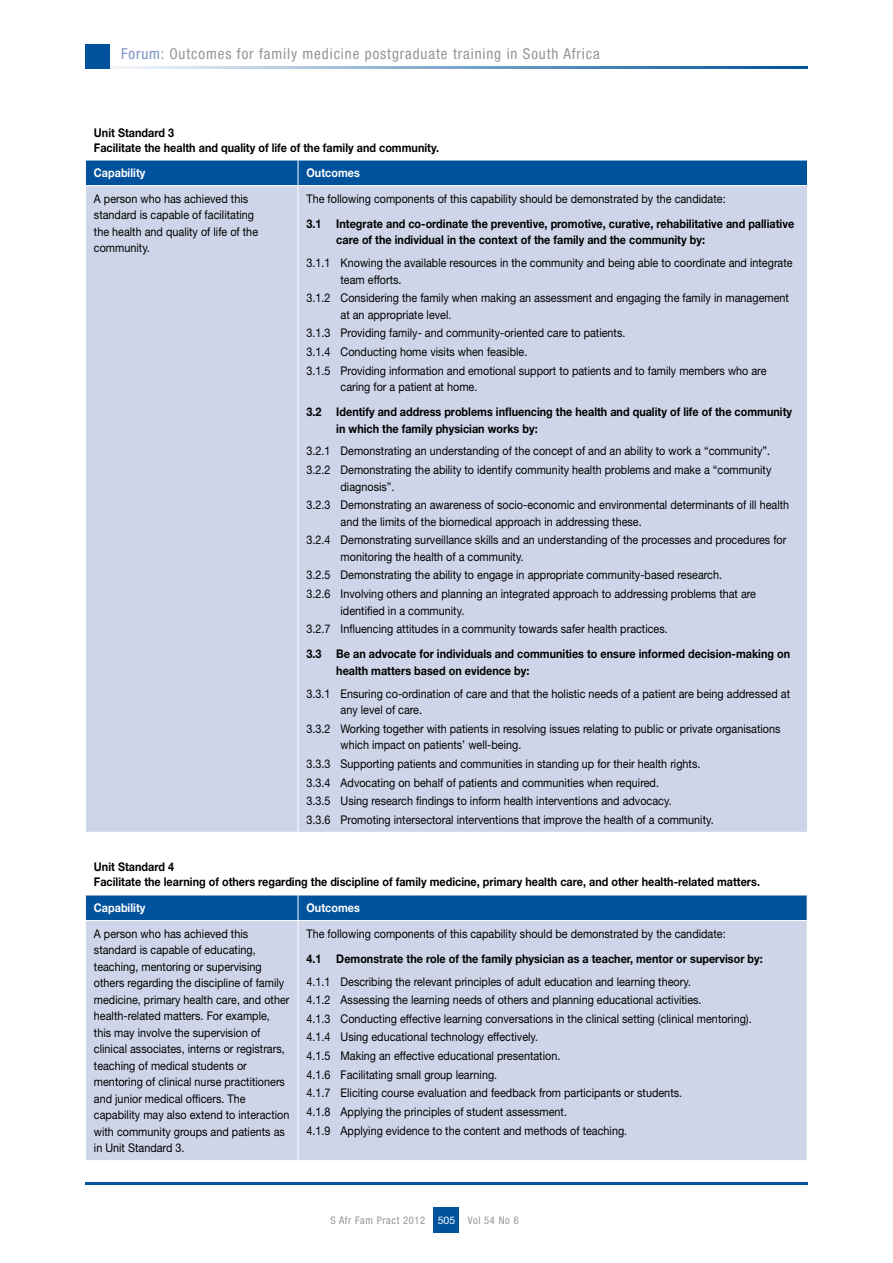
<style>
.page{position:relative;width:893px;height:1263px;background:#fff}
.page>*{position:absolute;margin:0;border:0;box-sizing:border-box;transform-origin:0 0}
.t1{font:condensed 15px "Helvetica Neue LT Std";letter-spacing:.06em;color:#939598}
.t2{font:12px/16.5px "Helvetica Neue LT Std";color:#000;scale:.9 1}
.t3{font:700 12px/16.5px "Helvetica Neue LT Std";color:#000;scale:.9 1}
.t4{font:700 12px "Helvetica Neue LT Std";color:#fff;scale:.9 1}
.t5{font:condensed 10.5px "Helvetica Neue LT Std";letter-spacing:.06em;color:#939598}
.s1{color:#7c91c4}
.s2{font-stretch:normal;color:#fff}
</style>
<div class="page">
<hr style="left:85px;top:66px;width:723px;height:2px;background:#00529c">
<div style="left:85px;top:44px;width:24px;height:24px;background:#00529c"></div>
<div style="left:434px;top:1208px;width:25px;height:25px;background:#00529c"></div>
<hr style="left:85px;top:1182px;width:723px;height:2px;background:#00529c">
<div style="left:86px;top:186px;width:721px;height:646px;background:#cfd5e9"></div>
<div style="left:85px;top:160px;width:723px;height:25px;background:#00529c"></div>
<hr style="left:298px;top:186px;width:1px;height:646px;background:#fff">
<div style="left:86px;top:921px;width:721px;height:239px;background:#cfd5e9"></div>
<div style="left:85px;top:895px;width:723px;height:25px;background:#00529c"></div>
<hr style="left:298px;top:921px;width:1px;height:239px;background:#fff">
<p class="t1" style="left:121px;top:45px;width:480px"><span class="s1">Forum:</span> Outcomes for family medicine postgraduate training in South Africa</p>
<p class="t3" style="left:94px;top:124px;width:385px;line-height:15px">Unit Standard 3<br>Facilitate the health and quality of life of the family and community.</p>
<p class="t4" style="left:94px;top:165px;width:59px">Capability</p>
<p class="t4" style="left:307px;top:165px;width:61px">Outcomes</p>
<p class="t2" style="left:94px;top:190px;width:184px">A person who has achieved this standard is capable of facilitating the health and quality of life of the community.</p>
<p class="t2" style="left:307px;top:190px;width:467px">The following components of this capability should be demonstrated by the candidate:</p>
<p class="t3" style="left:336px;top:215px;width:510px;text-indent:-30px">3.1 Integrate and co-ordinate the preventive, promotive, curative, rehabilitative and palliative care of the individual in the context of the family and the community by:</p>
<p class="t2" style="left:341px;top:254px;width:504px;text-indent:-34px">3.1.1 Knowing the available resources in the community and being able to coordinate and integrate team efforts.</p>
<p class="t2" style="left:341px;top:289px;width:500px;text-indent:-34px">3.1.2 Considering the family when making an assessment and engaging the family in management at an appropriate level.</p>
<p class="t2" style="left:307px;top:324px;width:513px;line-height:18.6px">3.1.3 Providing family- and community-oriented care to patients.<br>3.1.4 Conducting home visits when feasible.<br>3.1.5 Providing information and emotional support to patients and to family members who are</p>
<p class="t2" style="left:341px;top:378px;width:154px">caring for a patient at home.</p>
<p class="t3" style="left:336px;top:403px;width:508px;text-indent:-30px">3.2 Identify and address problems influencing the health and quality of life of the community in which the family physician works by:</p>
<p class="t2" style="left:307px;top:442px;width:518px;line-height:18.6px">3.2.1 Demonstrating an understanding of the concept of and an ability to work a “community”.<br>3.2.2 Demonstrating the ability to identify community health problems and make a “community</p>
<p class="t2" style="left:307px;top:477px;width:538px;line-height:18.6px;text-indent:34px">diagnosis”.<br>3.2.3 Demonstrating an awareness of socio-economic and environmental determinants of ill health</p>
<p class="t2" style="left:307px;top:512px;width:535px;line-height:18.6px;text-indent:34px">and the limits of the biomedical approach in addressing these.<br>3.2.4 Demonstrating surveillance skills and an understanding of the processes and procedures for</p>
<p class="t2" style="left:307px;top:547px;width:501px;line-height:18.6px;text-indent:34px">monitoring the health of a community.<br>3.2.5 Demonstrating the ability to engage in appropriate community-based research.<br>3.2.6 Involving others and planning an integrated approach to addressing problems that are</p>
<p class="t2" style="left:307px;top:601px;width:403px;line-height:18.6px;text-indent:34px">identified in a community.<br>3.2.7 Influencing attitudes in a community towards safer health practices.</p>
<p class="t3" style="left:336px;top:645px;width:506px;text-indent:-30px">3.3 Be an advocate for individuals and communities to ensure informed decision-making on health matters based on evidence by:</p>
<p class="t2" style="left:341px;top:685px;width:501px;text-indent:-34px">3.3.1 Ensuring co-ordination of care and that the holistic needs of a patient are being addressed at any level of care.</p>
<p class="t2" style="left:341px;top:720px;width:490px;text-indent:-34px">3.3.2 Working together with patients in resolving issues relating to public or private organisations which impact on patients’ well-being.</p>
<p class="t2" style="left:307px;top:754px;width:454px;line-height:18.6px">3.3.3 Supporting patients and communities in standing up for their health rights.<br>3.3.4 Advocating on behalf of patients and communities when required.<br>3.3.5 Using research findings to inform health interventions and advocacy.<br>3.3.6 Promoting intersectoral interventions that improve the health of a community.</p>
<p class="t3" style="left:94px;top:859px;width:742px;line-height:15px">Unit Standard 4<br>Facilitate the learning of others regarding the discipline of family medicine, primary health care, and other health-related matters.</p>
<p class="t4" style="left:94px;top:900px;width:59px">Capability</p>
<p class="t4" style="left:307px;top:900px;width:61px">Outcomes</p>
<p class="t2" style="left:94px;top:925px;width:219px">A person who has achieved this standard is capable of educating, teaching, mentoring or supervising others regarding the discipline of family medicine, primary health care, and other health-related matters. For example, this may involve the supervision of clinical associates, interns or registrars, teaching of medical students or mentoring of clinical nurse practitioners and junior medical officers. The capability may also extend to interaction with community groups and patients as in Unit Standard 3.</p>
<p class="t2" style="left:307px;top:925px;width:467px">The following components of this capability should be demonstrated by the candidate:</p>
<p class="t3" style="left:307px;top:950px;width:509px">4.1 Demonstrate the role of the family physician as a teacher, mentor or supervisor by:</p>
<p class="t2" style="left:307px;top:972px;width:496px;line-height:18.6px">4.1.1 Describing the relevant principles of adult education and learning theory.<br>4.1.2 Assessing the learning needs of others and planning educational activities.<br>4.1.3 Conducting effective learning conversations in the clinical setting (clinical mentoring).<br>4.1.4 Using educational technology effectively.<br>4.1.5 Making an effective educational presentation.<br>4.1.6 Facilitating small group learning.<br>4.1.7 Eliciting course evaluation and feedback from participants or students.<br>4.1.8 Applying the principles of student assessment.<br>4.1.9 Applying evidence to the content and methods of teaching.</p>
<p class="t5" style="left:330px;top:1214px;width:190px">S Afr Fam Pract 2012 <span class="s2">505</span> Vol 54 No 6</p>
</div>
